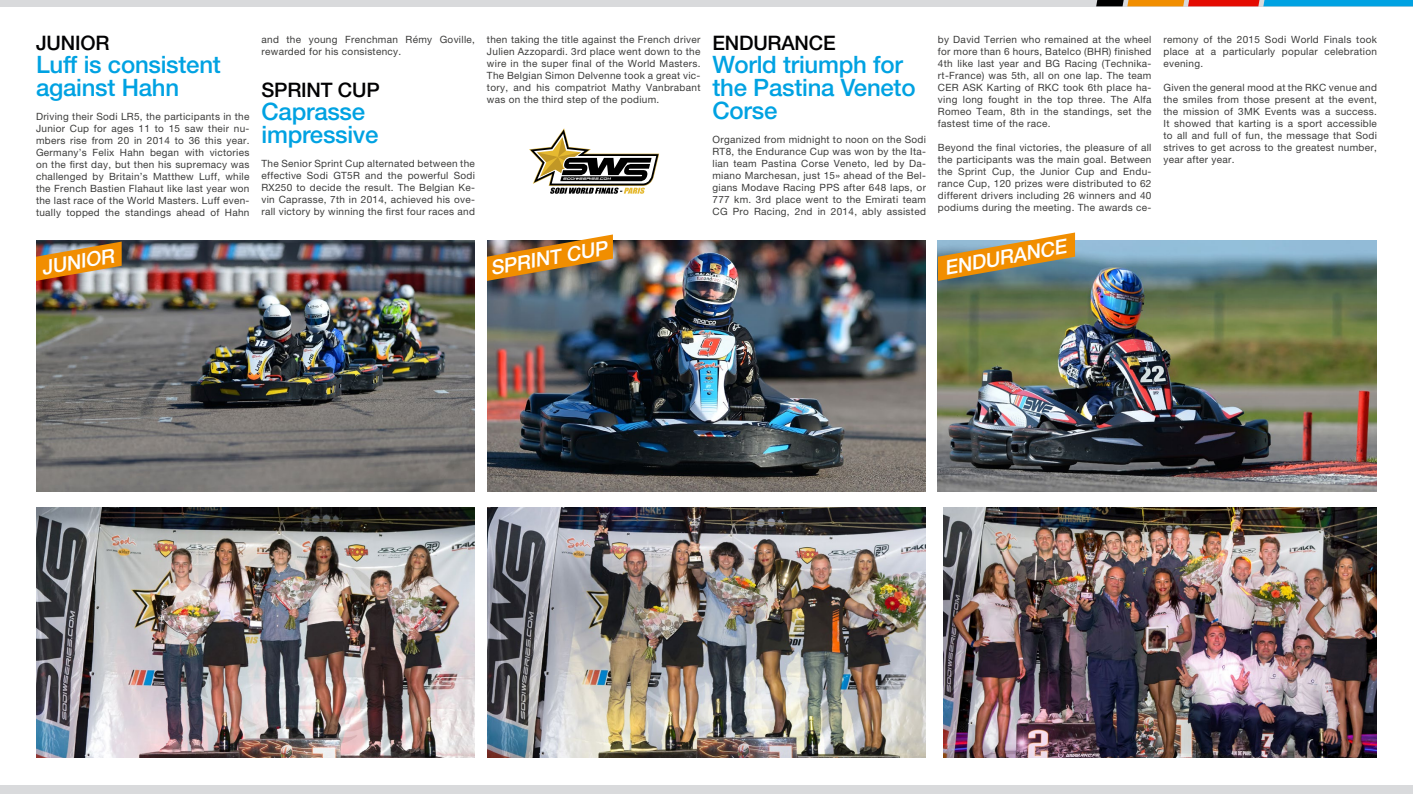
<style>
.page{position:relative;width:1413px;height:794px;background:#fff}
.page>*{position:absolute;margin:0;border:0;box-sizing:border-box;transform-origin:0 0}
.t1{font:500 24px/23px "Helvetica Neue LT Pro";letter-spacing:-.01em;color:#00a2e2}
.t2{font:500 20px "Helvetica Neue LT Pro";letter-spacing:-.01em;color:#020203}
.t3{font:italic 500 20px "Helvetica Neue LT Pro";color:#fff}
.t4{font:10px/12px "Helvetica Neue LT Pro";letter-spacing:.03em;color:#3c3c3b;text-align:justify}
</style>
<div class="page">
<div style="left:0;top:1px;width:1412px;height:5px;background:#d9dadc"></div>
<svg style="left:1096px;top:1px;width:316px;height:5px;background:#677275"></svg>
<div style="left:0;top:785px;width:1412px;height:9px;background:#d9dadc"></div>
<img style="left:36px;top:241px;width:439px;height:251px">
<img style="left:938px;top:241px;width:439px;height:251px">
<img style="left:36px;top:507px;width:439px;height:251px">
<img style="left:944px;top:507px;width:433px;height:251px">
<img style="left:487px;top:507px;width:439px;height:251px">
<img style="left:487px;top:241px;width:439px;height:251px">
<svg style="left:529px;top:128px;width:130px;height:66px"></svg>
<svg style="left:36px;top:241px;width:86px;height:40px;background:#c68735"></svg>
<img style="left:487px;top:234px;width:126px;height:47px">
<svg style="left:938px;top:232px;width:137px;height:49px;background:#bf9c5d"></svg>
<h2 class="t2" style="left:36px;top:31px;width:75px">JUNIOR</h2>
<h1 class="t1" style="left:36px;top:53px;width:186px">Luff is consistent against Hahn</h1>
<p class="t4" style="left:36px;top:111px;width:215px">Driving their Sodi LR5, the participants in the Junior Cup for ages 11 to 15 saw their nu&shy;mbers rise from 20 in 2014 to 36 this year.<br>Germany’s Felix Hahn began with victories on the first day, but then his supremacy was challenged by Britain’s Matthew Luff, while the French Bastien Flahaut like last year won the last race of the World Masters. Luff even&shy;tually topped the standings ahead of Hahn</p>
<p class="t4" style="left:261px;top:33px;width:215px">and the young Frenchman Rémy Goville, rewarded for his consistency.</p>
<h2 class="t2" style="left:261px;top:78px;width:120px">SPRINT CUP</h2>
<h1 class="t1" style="left:261px;top:100px;width:119px">Caprasse impressive</h1>
<p class="t4" style="left:261px;top:157px;width:215px">The Senior Sprint Cup alternated between the effective Sodi GT5R and the powerful Sodi RX250 to decide the result. The Belgian Ke&shy;vin Caprasse, 7th in 2014, achieved his ove&shy;rall victory by winning the first four races and</p>
<p class="t4" style="left:487px;top:33px;width:215px">then taking the title against the French driver Julien Azzopardi. 3rd place went down to the wire in the super final of the World Masters.<br>The Belgian Simon Delvenne took a great vic&shy;tory, and his compatriot Mathy Vanbrabant was on the third step of the podium.</p>
<h2 class="t2" style="left:712px;top:31px;width:125px">ENDURANCE</h2>
<h1 class="t1" style="left:712px;top:53px;width:205px">World triumph for the Pastina Veneto<br>Corse</h1>
<p class="t4" style="left:712px;top:134px;width:215px">Organized from midnight to noon on the Sodi RT8, the Endurance Cup was won by the Ita&shy;lian team Pastina Corse Veneto, led by Da&shy;miano Marchesan, just 15» ahead of the Bel&shy;gians Modave Racing PPS after 648 laps, or 777 km. 3rd place went to the Emirati team CG Pro Racing, 2nd in 2014, ably assisted</p>
<p class="t4" style="left:938px;top:33px;width:215px">by David Terrien who remained at the wheel for more than 6 hours, Batelco (BHR) finished 4th like last year and BG Racing (Technika&shy;rt-France) was 5th, all on one lap. The team CER ASK Karting of RKC took 6th place ha&shy;ving long fought in the top three. The Alfa Romeo Team, 8th in the standings, set the fastest time of the race.</p>
<p class="t4" style="left:938px;top:141px;width:215px">Beyond the final victories, the pleasure of all the participants was the main goal. Between the Sprint Cup, the Junior Cup and Endu&shy;rance Cup, 120 prizes were distributed to 62 different drivers including 26 winners and 40 podiums during the meeting. The awards ce-</p>
<h2 class="t3" style="left:39px;top:256px;width:75px;rotate:-10deg">JUNIOR</h2>
<h2 class="t3" style="left:488px;top:256px;width:120px;rotate:-10deg">SPRINT CUP</h2>
<h2 class="t3" style="left:942px;top:256px;width:125px;rotate:-10deg">ENDURANCE</h2>
<p class="t4" style="left:1163px;top:33px;width:215px">remony of the 2015 Sodi World Finals took place at a particularly popular celebration evening.</p>
<p class="t4" style="left:1163px;top:81px;width:215px">Given the general mood at the RKC venue and the smiles from those present at the event, the mission of 3MK Events was a success.<br>It showed that karting is a sport accessible to all and full of fun, the message that Sodi strives to get across to the greatest number, year after year.</p>
</div>
